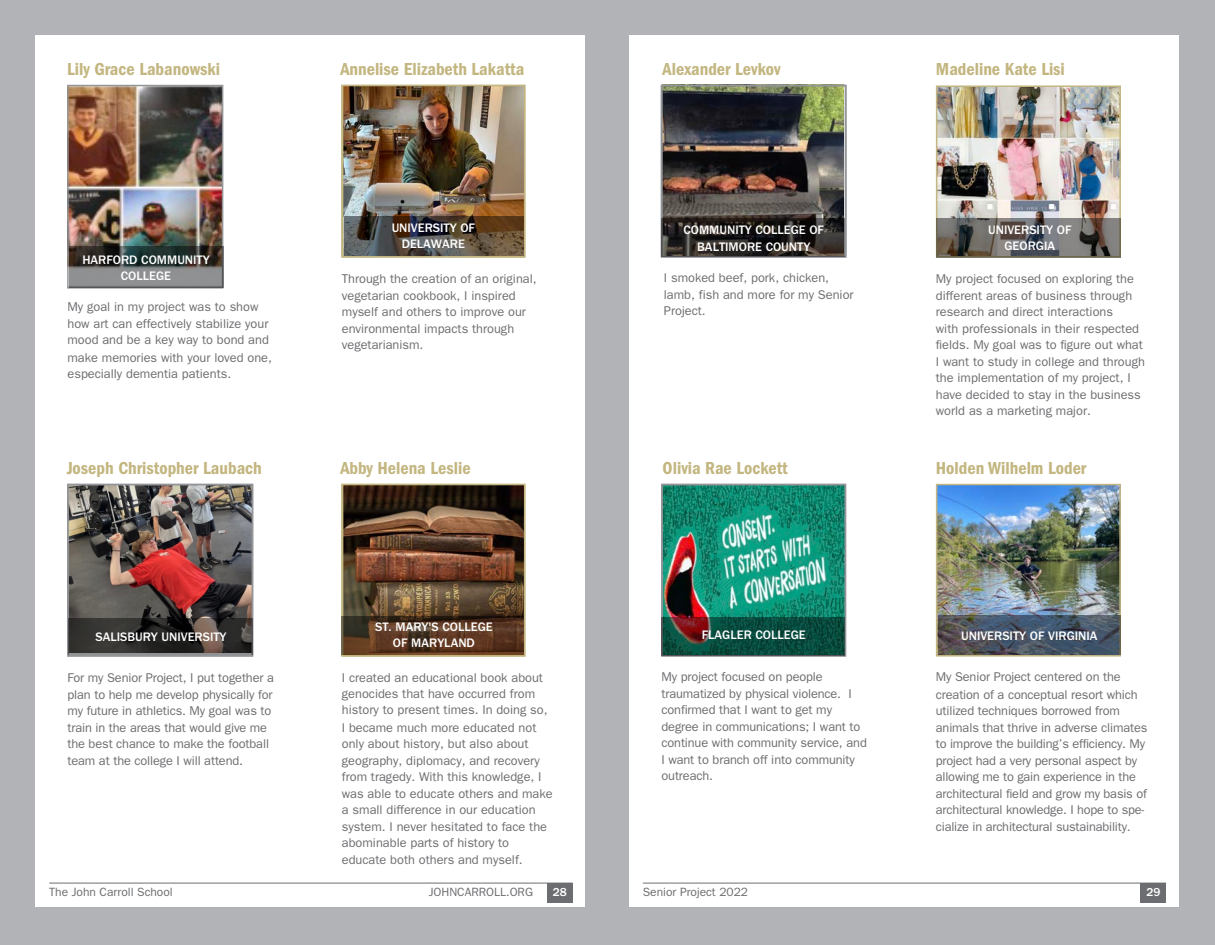
<style>
.page{position:relative;width:1215px;height:945px;background:#fff}
.page>*{position:absolute;margin:0;border:0;box-sizing:border-box;transform-origin:0 0}
.t1{font:18px "ITC Franklin Gothic Std Dm Cd";color:#c3b680}
.Body_Copy{font:12.75px/16.5px "ITC Franklin Gothic Std";color:#6c6d70}
.College-italics{font:500 12.75px "ITC Franklin Gothic Std";color:#fff}
.t2{font:12px "ITC Franklin Gothic Std";color:#6c6d70}
.t3{font:500 12px "ITC Franklin Gothic Std";color:#fff}
</style>
<div class="page">
<div style="left:0;top:0;width:608px;height:945px;background:#b2b3b7"></div>
<div style="left:608px;top:0;width:607px;height:945px;background:#b2b3b7"></div>
<div style="left:35px;top:35px;width:550px;height:871px;background:#fff"></div>
<div style="left:630px;top:35px;width:549px;height:871px;background:#fff"></div>
<img style="left:664px;top:487px;width:179px;height:130px">
<img style="left:664px;top:88px;width:179px;height:130px">
<img style="left:70px;top:487px;width:180px;height:132px">
<hr style="left:49px;top:883px;width:524px;height:1px;background:#6c6d70">
<div style="left:547px;top:883px;width:26px;height:19px;background:#6c6d70"></div>
<hr style="left:643px;top:883px;width:523px;height:1px;background:#6c6d70">
<div style="left:1141px;top:883px;width:25px;height:19px;background:#6c6d70"></div>
<img style="left:345px;top:88px;width:177px;height:128px">
<div style="left:342px;top:85px;width:183px;height:173px;border:2px solid #c3b680"></div>
<div style="left:661px;top:484px;width:185px;height:173px;border:2px solid #939598"></div>
<div style="left:67px;top:484px;width:186px;height:173px;border:2px solid #939598"></div>
<img style="left:70px;top:88px;width:150px;height:158px">
<div style="left:67px;top:85px;width:156px;height:204px;border:2px solid #939598"></div>
<div style="left:661px;top:85px;width:186px;height:173px;border:2px solid #939598"></div>
<img style="left:939px;top:487px;width:179px;height:129px">
<div style="left:936px;top:484px;width:185px;height:173px;border:2px solid #c3b680"></div>
<img style="left:345px;top:487px;width:177px;height:129px">
<div style="left:342px;top:484px;width:183px;height:173px;border:2px solid #c3b680"></div>
<img style="left:939px;top:88px;width:179px;height:130px">
<div style="left:936px;top:85px;width:185px;height:173px;border:2px solid #c3b680"></div>
<svg style="left:69px;top:246px;width:154px;height:41px;background:#595d5b"></svg>
<svg style="left:344px;top:216px;width:179px;height:40px;background:#4f453c"></svg>
<svg style="left:936px;top:218px;width:185px;height:40px;background:#66635f"></svg>
<svg style="left:69px;top:619px;width:184px;height:36px;background:#383533"></svg>
<svg style="left:342px;top:616px;width:182px;height:39px;background:#553622"></svg>
<svg style="left:662px;top:617px;width:183px;height:39px;background:#17473c"></svg>
<svg style="left:938px;top:616px;width:183px;height:39px;background:#495361"></svg>
<svg style="left:662px;top:218px;width:183px;height:38px;background:#2a2623"></svg>
<p class="t1" style="left:67px;top:58px;width:154px">Lily Grace Labanowski</p>
<p class="t1" style="left:340px;top:58px;width:185px">Annelise Elizabeth Lakatta</p>
<p class="t1" style="left:663px;top:58px;width:119px">Alexander Levkov</p>
<p class="t1" style="left:936px;top:58px;width:131px">Madeline Kate Lisi</p>
<p class="College-italics" style="left:82px;top:252px;width:129px">HARFORD COMMUNITY</p>
<p class="College-italics" style="left:121px;top:269px;width:52px">COLLEGE</p>
<p class="Body_Copy" style="left:67px;top:299px;width:206px">My goal in my project was to show how art can effectively stabilize your mood and be a key way to bond and make memories with your loved one, especially dementia patients.</p>
<p class="t1" style="left:67px;top:458px;width:196px">Joseph Christopher Laubach</p>
<p class="College-italics" style="left:95px;top:630px;width:133px">SALISBURY UNIVERSITY</p>
<p class="College-italics" style="left:392px;top:221px;width:85px">UNIVERSITY OF</p>
<p class="College-italics" style="left:402px;top:237px;width:65px">DELAWARE</p>
<p class="College-italics" style="left:988px;top:223px;width:85px">UNIVERSITY OF</p>
<p class="College-italics" style="left:1004px;top:239px;width:52px">GEORGIA</p>
<p class="College-italics" style="left:683px;top:223px;width:142px">COMMUNITY COLLEGE OF</p>
<p class="College-italics" style="left:697px;top:239px;width:115px">BALTIMORE COUNTY</p>
<p class="Body_Copy" style="left:664px;top:270px;width:191px">I smoked beef, pork, chicken, lamb, fish and more for my Senior<br>Project.</p>
<p class="Body_Copy" style="left:342px;top:271px;width:196px">Through the creation of an original, vegetarian cookbook, I inspired myself and others to improve our environmental impacts through vegetarianism.</p>
<p class="Body_Copy" style="left:936px;top:271px;width:211px">My project focused on exploring the different areas of business through research and direct interactions<br>with professionals in their respected fields. My goal was to figure out what I want to study in college and through the implementation of my project, I have decided to stay in the business world as a marketing major.</p>
<p class="t1" style="left:340px;top:458px;width:132px">Abby Helena Leslie</p>
<p class="t1" style="left:663px;top:458px;width:127px">Olivia Rae Lockett</p>
<p class="t1" style="left:936px;top:458px;width:152px">Holden Wilhelm Loder</p>
<p class="College-italics" style="left:375px;top:620px;width:119px">ST. MARY'S COLLEGE</p>
<p class="College-italics" style="left:393px;top:636px;width:84px">OF MARYLAND</p>
<p class="College-italics" style="left:702px;top:628px;width:105px">FLAGLER COLLEGE</p>
<p class="College-italics" style="left:961px;top:629px;width:138px">UNIVERSITY OF VIRGINIA</p>
<p class="Body_Copy" style="left:68px;top:670px;width:208px">For my Senior Project, I put together a plan to help me develop physically for my future in athletics. My goal was to train in the areas that would give me the best chance to make the football team at the college I will attend.</p>
<p class="Body_Copy" style="left:662px;top:669px;width:207px">My project focused on people traumatized by physical violence. I confirmed that I want to get my degree in communications; I want to continue with community service, and<br>I want to branch off into community outreach.</p>
<p class="Body_Copy" style="left:342px;top:670px;width:212px">I created an educational book about genocides that have occurred from history to present times. In doing so, I became much more educated not only about history, but also about geography, diplomacy, and recovery from tragedy. With this knowledge, I was able to educate others and make a small difference in our education system. I never hesitated to face the abominable parts of history to educate both others and myself.</p>
<p class="Body_Copy" style="left:936px;top:669px;width:213px">My Senior Project centered on the creation of a conceptual resort which utilized techniques borrowed from animals that thrive in adverse climates to improve the building’s efficiency. My project had a very personal aspect by allowing me to gain experience in the architectural field and grow my basis of architectural knowledge. I hope to spe&shy;cialize in architectural sustainability.</p>
<p class="t2" style="left:49px;top:885px;width:125px">The John Carroll School</p>
<p class="t2" style="left:429px;top:885px;width:106px">JOHNCARROLL.ORG</p>
<p class="t3" style="left:553px;top:886px;width:16px">28</p>
<p class="t2" style="left:643px;top:885px;width:107px">Senior Project 2022</p>
<p class="t3" style="left:1147px;top:886px;width:16px">29</p>
</div>
